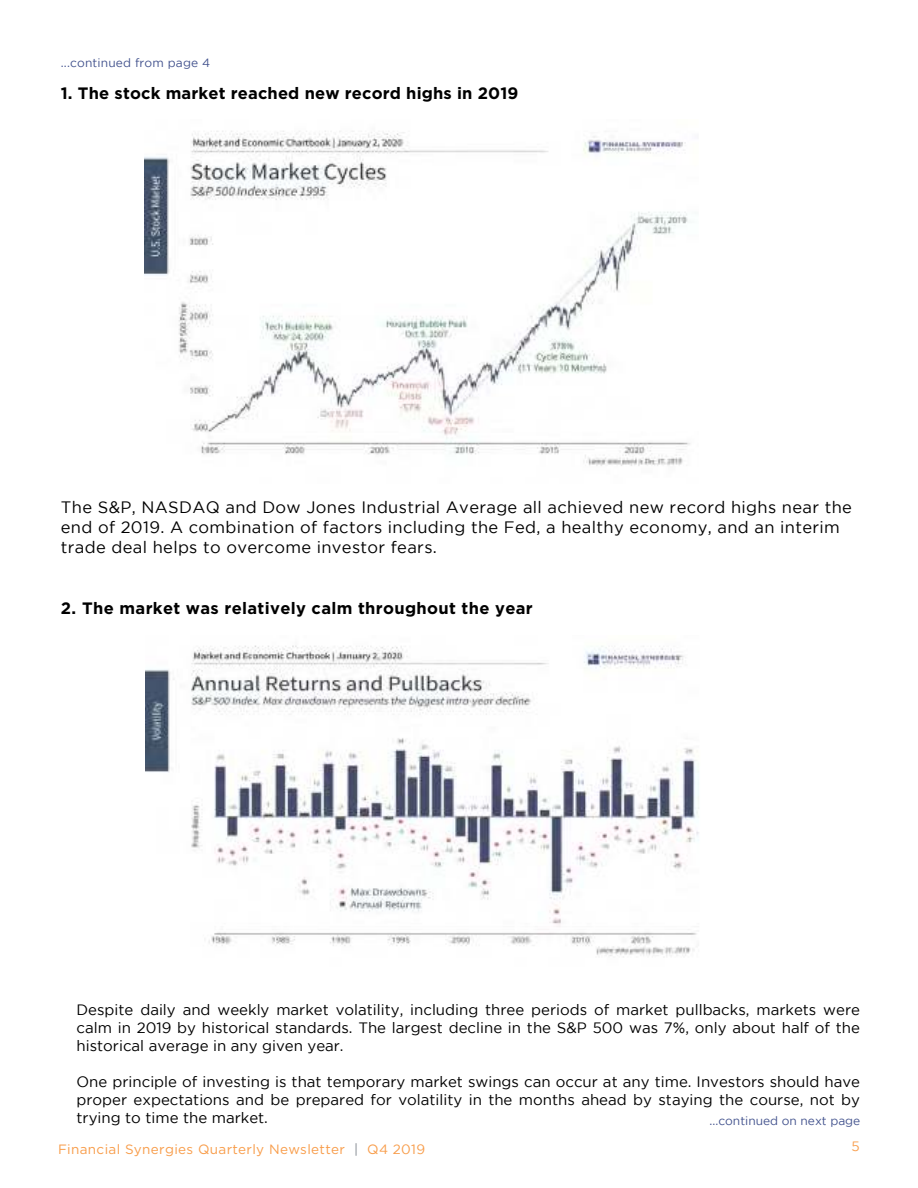
<style>
.page{position:relative;width:918px;height:1188px;background:#fff}
.page>*{position:absolute;margin:0;border:0;box-sizing:border-box;transform-origin:0 0}
.t1{font:16.5px/19.8px "Gotham";letter-spacing:.02em;color:#000}
.t2{font:700 16.5px "Gotham";letter-spacing:.02em;color:#000}
.t3{font:15px/18px "Gotham";color:#000;text-align:justify}
.t4{font:13.5px "Gotham";letter-spacing:.025em;color:#f89d4b}
.t5{font:12px "Gotham";color:#43538e}
.s1{color:#81888f}
</style>
<div class="page">
<img style="left:144px;top:131px;width:546px;height:335px">
<img style="left:145px;top:645px;width:554px;height:312px">
<p class="t5" style="left:61px;top:56px;width:151px">...continued from page 4</p>
<p class="t2" style="left:61px;top:84px;width:459px">1. The stock market reached new record highs in 2019</p>
<p class="t1" style="left:61px;top:497px;width:793px">The S&amp;P, NASDAQ and Dow Jones Industrial Average all achieved new record highs near the end of 2019. A combination of factors including the Fed, a healthy economy, and an interim trade deal helps to overcome investor fears.</p>
<p class="t2" style="left:61px;top:598px;width:473px">2. The market was relatively calm throughout the year</p>
<p class="t3" style="left:77px;top:1001px;width:785px">Despite daily and weekly market volatility, including three periods of market pullbacks, markets were calm in 2019 by historical standards. The largest decline in the S&amp;P 500 was 7%, only about half of the historical average in any given year.</p>
<p class="t3" style="left:77px;top:1073px;width:785px">One principle of investing is that temporary market swings can occur at any time. Investors should have proper expectations and be prepared for volatility in the months ahead by staying the course, not by trying to time the market.</p>
<p class="t5" style="left:710px;top:1114px;width:152px">...continued on next page</p>
<p class="t4" style="left:58px;top:1143px;width:369px">Financial Synergies Quarterly Newsletter <span class="s1">|</span> Q4 2019</p>
<p class="t4" style="left:851px;top:1139px;width:10px">5</p>
</div>
